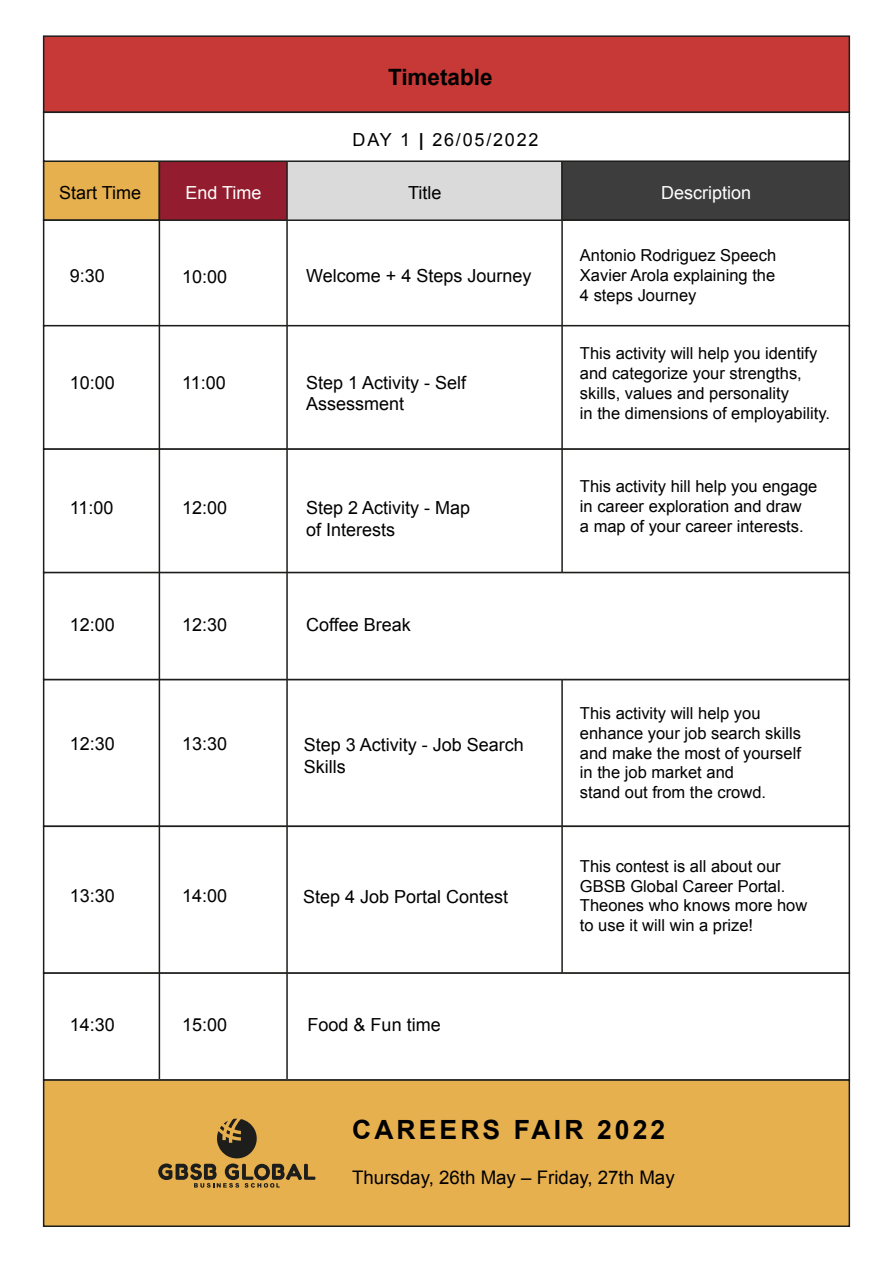
<style>
.page{position:relative;width:893px;height:1263px;background:#fff}
.page>*{position:absolute;margin:0;border:0;box-sizing:border-box;transform-origin:0 0}
.t1{font:700 26.55px "Arial";letter-spacing:.115em;color:#000}
.t2{font:700 22.5px "Arial";color:#000}
.t3{font:18.75px "Arial";color:#000}
.t4{font:18px/21.6px "Arial";color:#000}
.t5{font:18px "Arial";color:#fff}
.t6{font:18px "Arial";letter-spacing:.1em;color:#000}
.t7{font:16.5px/19.8px "Arial";color:#000}
.s1{font-weight:700}
</style>
<div class="page">
<div style="left:43px;top:160px;width:117px;height:61px;background:#e7b04f"></div>
<div style="left:287px;top:161px;width:275px;height:59px;background:#dadada"></div>
<div style="left:561px;top:160px;width:289px;height:61px;background:#3d3d3d;border:2px solid #1d1d1b"></div>
<div style="left:159px;top:161px;width:128px;height:59px;background:#931c2e"></div>
<div style="left:43px;top:219px;width:807px;height:107px;background:#fff;border:2px solid #1d1d1b"></div>
<div style="left:43px;top:325px;width:807px;height:125px;background:#fff;border:2px solid #1d1d1b"></div>
<div style="left:43px;top:448px;width:807px;height:125px;background:#fff;border:2px solid #1d1d1b"></div>
<div style="left:43px;top:825px;width:807px;height:149px;background:#fff;border:2px solid #1d1d1b"></div>
<div style="left:43px;top:572px;width:807px;height:108px;background:#fff;border:2px solid #1d1d1b"></div>
<div style="left:43px;top:972px;width:807px;height:109px;background:#fff;border:2px solid #1d1d1b"></div>
<div style="left:43px;top:35px;width:807px;height:78px;background:#c63936;border:2px solid #1d1d1b"></div>
<div style="left:43px;top:1079px;width:807px;height:148px;background:#e7b04f;border:2px solid #1d1d1b"></div>
<div style="left:43px;top:112px;width:807px;height:50px;background:#fff;border:2px solid #1d1d1b"></div>
<hr style="left:159px;top:161px;width:1px;height:918px;background:#1d1d1b">
<hr style="left:286px;top:161px;width:2px;height:918px;background:#1d1d1b">
<hr style="left:561px;top:679px;width:2px;height:294px;background:#1d1d1b">
<hr style="left:561px;top:161px;width:2px;height:412px;background:#1d1d1b">
<svg style="left:158px;top:1119px;width:157px;height:68px"></svg>
<h2 class="t2" style="left:388px;top:62px;width:106px">Timetable</h2>
<p class="t6" style="left:353px;top:128px;width:188px">DAY 1 <span class="s1">|</span> 26/05/2022</p>
<p class="t4" style="left:59px;top:182px;width:84px">Start Time</p>
<p class="t5" style="left:186px;top:181px;width:78px">End Time</p>
<p class="t4" style="left:408px;top:182px;width:35px">Title</p>
<p class="t5" style="left:661px;top:181px;width:92px">Description</p>
<p class="t4" style="left:70px;top:265px;width:37px">9:30</p>
<p class="t4" style="left:182px;top:266px;width:47px">10:00</p>
<p class="t4" style="left:306px;top:265px;width:227px">Welcome + 4 Steps Journey</p>
<p class="t4" style="left:70px;top:372px;width:47px">10:00</p>
<p class="t4" style="left:182px;top:372px;width:45px">11:00</p>
<p class="t4" style="left:306px;top:372px;width:162px">Step 1 Activity - Self<br>Assessment</p>
<p class="t4" style="left:70px;top:497px;width:45px">11:00</p>
<p class="t4" style="left:182px;top:497px;width:47px">12:00</p>
<p class="t4" style="left:306px;top:497px;width:166px">Step 2 Activity - Map of Interests</p>
<p class="t4" style="left:70px;top:614px;width:47px">12:00</p>
<p class="t4" style="left:182px;top:614px;width:47px">12:30</p>
<p class="t4" style="left:306px;top:614px;width:106px">Coffee Break</p>
<p class="t4" style="left:70px;top:733px;width:47px">12:30</p>
<p class="t4" style="left:182px;top:733px;width:47px">13:30</p>
<p class="t4" style="left:304px;top:734px;width:222px">Step 3 Activity - Job Search<br>Skills</p>
<p class="t4" style="left:70px;top:885px;width:47px">13:30</p>
<p class="t4" style="left:182px;top:885px;width:47px">14:00</p>
<p class="t4" style="left:303px;top:886px;width:207px">Step 4 Job Portal Contest</p>
<p class="t4" style="left:70px;top:1014px;width:47px">14:30</p>
<p class="t4" style="left:182px;top:1014px;width:47px">15:00</p>
<p class="t4" style="left:308px;top:1014px;width:135px">Food &amp; Fun time</p>
<p class="t7" style="left:580px;top:246px;width:198px;text-align:justify">Antonio Rodriguez Speech Xavier Arola explaining the 4 steps Journey</p>
<p class="t7" style="left:580px;top:344px;width:252px">This activity will help you identify and categorize your strengths, skills, values and personality<br>in the dimensions of employability.</p>
<p class="t7" style="left:580px;top:477px;width:239px">This activity hill help you engage in career exploration and draw<br>a map of your career interests.</p>
<p class="t7" style="left:580px;top:703px;width:223px">This activity will help you enhance your job search skills and make the most of yourself in the job market and<br>stand out from the crowd.</p>
<p class="t7" style="left:580px;top:856px;width:229px">This contest is all about our<br>GBSB Global Career Portal.<br>Theones who knows more how to use it will win a prize!</p>
<h1 class="t1" style="left:352px;top:1112px;width:315px">CAREERS FAIR 2022</h1>
<p class="t3" style="left:352px;top:1165px;width:324px">Thursday, 26th May – Friday, 27th May</p>
</div>
